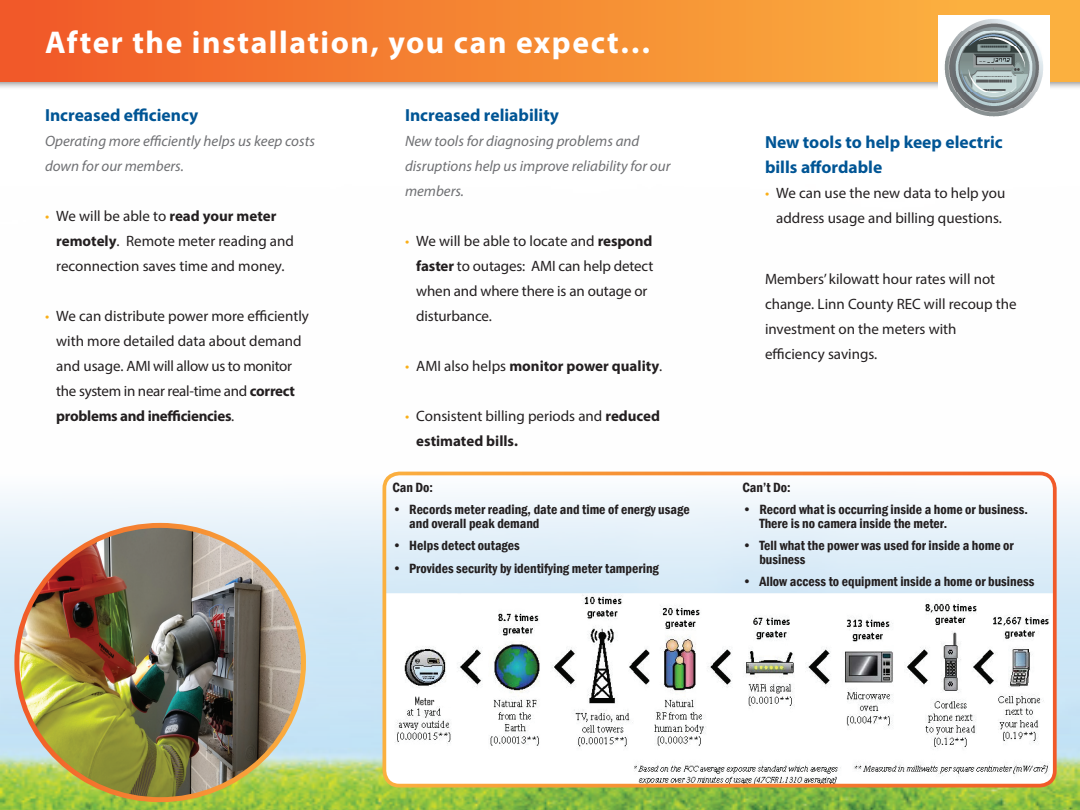
<style>
.page{position:relative;width:1080px;height:810px;background:#fff}
.page>*{position:absolute;margin:0;border:0;box-sizing:border-box;transform-origin:0 0}
.t1{font:700 31.62px "Myriad Pro";letter-spacing:.05em;color:#fff}
.t2{font:700 17.5px/25px "Myriad Pro";color:#005595}
.t3{font:15px/25px "Myriad Pro";color:#231f20}
.t4{font:italic 15px/25px "Myriad Pro";color:#6f7073}
.t5{font:700 15px "Myriad Pro";color:#231f20}
.t6{font:600 condensed 13.75px/13.8px "Franklin Gothic";color:#231f20}
.s1{color:#faaf18}
.s2{font-weight:700}
.s3{font-weight:400;color:#faaf18}
.s4{font-weight:400}
</style>
<div class="page">
<img style="left:0;top:471px;width:1080px;height:339px">
<div style="left:0;top:0;width:1080px;height:91px;background:#231f20;opacity:.5"></div>
<div style="left:0;top:0;width:1080px;height:81px;background:linear-gradient(to right,#f05a27,#fcb942)"></div>
<img style="left:939px;top:16px;width:110px;height:101px">
<img style="left:17px;top:525px;width:286px;height:275px">
<img style="left:384px;top:593px;width:671px;height:193px">
<div style="left:382px;top:472px;width:675px;height:316px;border:4px solid #fff;border-radius:15px"></div>
<h1 class="t1" style="left:45px;top:22px;width:608px">After the installation, you can expect…</h1>
<p class="t2" style="left:45px;top:102px;width:155px">Increased efficiency</p>
<p class="t4" style="left:45px;top:129px;width:271px">Operating more efficiently helps us keep costs down for our members.</p>
<p class="t3" style="left:56px;top:204px;width:239px;text-indent:-11px"><span class="s1">•</span> We will be able to <span class="s2">read your meter remotely</span>. Remote meter reading and reconnection saves time and money.</p>
<p class="t3" style="left:56px;top:304px;width:254px;text-indent:-11px"><span class="s1">•</span> We can distribute power more efficiently with more detailed data about demand and usage. AMI will allow us to monitor the system in near real-time and <span class="s2">correct problems and inefficiencies</span>.</p>
<p class="t2" style="left:405px;top:102px;width:156px">Increased reliability</p>
<p class="t4" style="left:405px;top:129px;width:267px">New tools for diagnosing problems and disruptions help us improve reliability for our members.</p>
<p class="t3" style="left:416px;top:229px;width:239px;text-indent:-11px"><span class="s1">•</span> We will be able to locate and <span class="s2">respond faster</span> to outages: AMI can help detect when and where there is an outage or disturbance.</p>
<p class="t5" style="left:405px;top:357px;width:259px"><span class="s3">•</span> <span class="s4">AMI also helps</span> monitor power quality<span class="s4">.</span></p>
<p class="t3" style="left:416px;top:404px;width:245px;text-indent:-11px"><span class="s1">•</span> Consistent billing periods and <span class="s2">reduced estimated bills.</span></p>
<p class="t6" style="left:392px;top:480px;width:42px">Can Do:</p>
<p class="t6" style="left:409px;top:503px;width:282px;text-indent:-17px">• Records meter reading, date and time of energy usage and overall peak demand</p>
<p class="t6" style="left:392px;top:539px;width:129px">• Helps detect outages</p>
<p class="t6" style="left:392px;top:561px;width:268px">• Provides security by identifying meter tampering</p>
<p class="t2" style="left:765px;top:129px;width:239px">New tools to help keep electric bills affordable</p>
<p class="t3" style="left:765px;top:180px;width:242px;text-align:center"><span class="s1">•</span> We can use the new data to help you address usage and billing questions.</p>
<p class="t3" style="left:765px;top:266px;width:253px">Members’ kilowatt hour rates will not change. Linn County REC will recoup the investment on the meters with efficiency savings.</p>
<p class="t6" style="left:743px;top:480px;width:50px">Can’t Do:</p>
<p class="t6" style="left:759px;top:503px;width:270px;text-indent:-17px">• Record what is occurring inside a home or business.<br>There is no camera inside the meter.</p>
<p class="t6" style="left:759px;top:539px;width:256px;text-indent:-17px">• Tell what the power was used for inside a home or business</p>
<p class="t6" style="left:743px;top:575px;width:293px">• Allow access to equipment inside a home or business</p>
</div>
